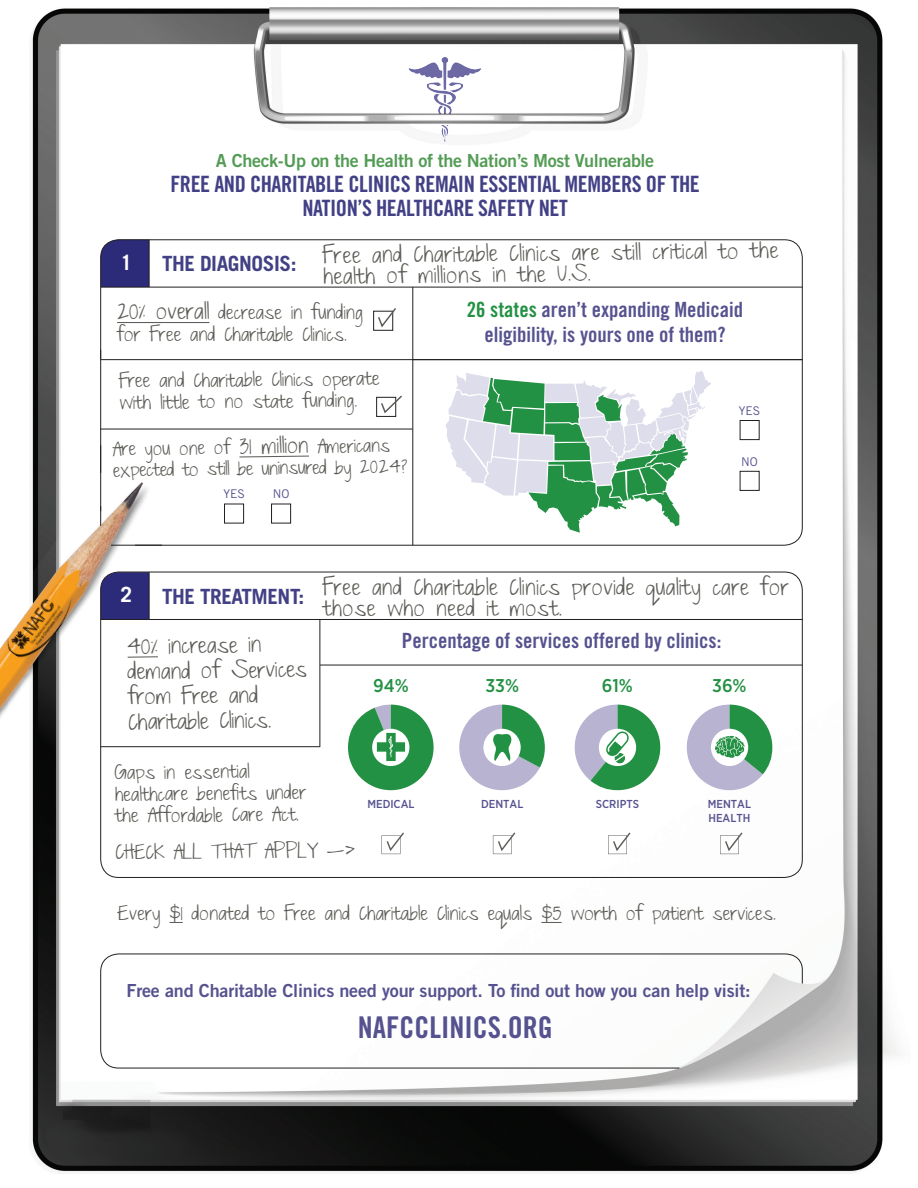
<style>
.page{position:relative;width:918px;height:1188px;background:#fff}
.page>*{position:absolute;margin:0;border:0;box-sizing:border-box;transform-origin:0 0}
.t1{font:30px "Trade Gothic LT Std Bd Cn 20";color:#56528f}
.t2{font:22.5px/24px "Trade Gothic LT Std Bd Cn 20";letter-spacing:-.02em;color:#434186;text-align:center}
.t3{font:21px/25.2px "Just The Way You Are";letter-spacing:.02em;color:#5d5d58}
.t4{font:21px/25.2px "Trade Gothic LT Std Bd Cn 20";color:#56528f;text-align:center}
.t5{font:700 21px "Trade Gothic LT Std";letter-spacing:-.02em;color:#434186}
.t6{font:700 21px "Trade Gothic LT Std";color:#fff}
.t7{font:500 18.45px "Gotham Narrow";color:#239143}
.t8{font:18px/21.6px "Just The Way You Are";color:#5d5d58}
.t9{font:18px "Trade Gothic LT Std Bd 2";letter-spacing:-.01em;color:#56528f}
.t10{font:18px "Trade Gothic LT Std Bd 2";letter-spacing:-.02em;color:#549c56}
.t11{font:17.55px/21.1px "Just The Way You Are";color:#5d5d58}
.t12{font:12px "Trade Gothic LT Std";color:#56528f}
.t13{font:500 11.55px/13.8px "Gotham Narrow";color:#56528f}
.s1{font-size:19.5px}
.s2{font-size:21px}
.s3{font-size:20.55px}
.s4{color:#239143}
</style>
<div class="page">
<img style="left:0;top:8px;width:899px;height:1165px">
<img style="left:404px;top:55px;width:78px;height:59px">
<img style="left:404px;top:125px;width:78px;height:34px">
<svg style="left:101px;top:572px;width:48px;height:47px;background:#2f2f79"></svg>
<svg style="left:100px;top:954px;width:703px;height:114px"></svg>
<hr style="left:101px;top:619px;width:701px;height:1px;background:#231f20">
<hr style="left:320px;top:619px;width:1px;height:128px;background:#231f20">
<hr style="left:320px;top:665px;width:482px;height:1px;background:#231f20">
<hr style="left:101px;top:746px;width:219px;height:1px;background:#231f20">
<hr style="left:149px;top:572px;width:1px;height:47px;background:#231f20">
<svg style="left:169px;top:922px;width:14px;height:1px"></svg>
<svg style="left:541px;top:922px;width:21px;height:1px"></svg>
<hr style="left:128px;top:656px;width:30px;height:2px;background:#5d5d58">
<img style="left:2px;top:582px;width:76px;height:85px">
<svg style="left:100px;top:239px;width:703px;height:307px"></svg>
<hr style="left:111px;top:545px;width:51px;height:1px;background:#231f20">
<svg style="left:100px;top:506px;width:1px;height:20px"></svg>
<svg style="left:720px;top:832px;width:23px;height:22px"></svg>
<svg style="left:493px;top:832px;width:22px;height:22px"></svg>
<svg style="left:569px;top:705px;width:91px;height:85px"></svg>
<svg style="left:608px;top:832px;width:23px;height:22px"></svg>
<svg style="left:453px;top:705px;width:92px;height:91px"></svg>
<svg style="left:382px;top:832px;width:22px;height:22px"></svg>
<svg style="left:681px;top:705px;width:91px;height:91px"></svg>
<svg style="left:348px;top:705px;width:86px;height:85px"></svg>
<p class="t6" style="left:120px;top:249px;width:13px">1</p>
<p class="t10" style="left:216px;top:149px;width:440px">A Check-Up on the Health of the Nation’s Most Vulnerable</p>
<p class="t2" style="left:170px;top:172px;width:531px">FREE AND CHARITABLE CLINICS REMAIN ESSENTIAL MEMBERS OF THE<br>NATION’S HEALTHCARE SAFETY NET</p>
<p class="t3" style="left:323px;top:247px;width:457px;line-height:20.4px;rotate:-1deg">Free and Charitable Clinics are still critical to the health of millions in the <span class="s1">U.S.</span></p>
<p class="t5" style="left:162px;top:251px;width:136px">THE DIAGNOSIS:</p>
<p class="t8" style="left:117px;top:302px;width:247px"><span class="s2">20% overall</span> decrease in funding for Free and Charitable Clinics.</p>
<p class="t8" style="left:119px;top:369px;width:262px">Free and Charitable Clinics operate with little to no state funding.</p>
<p class="t11" style="left:112px;top:439px;width:296px;rotate:-1deg">Are you one of <span class="s3">31 million</span> Americans expected to still be uninsured by 2024?</p>
<p class="t12" style="left:223px;top:487px;width:23px">YES</p>
<p class="t12" style="left:273px;top:487px;width:18px">NO</p>
<p class="t4" style="left:467px;top:297px;width:278px"><span class="s4">26 states</span> aren’t expanding Medicaid eligibility, is yours one of them?</p>
<p class="t12" style="left:739px;top:403px;width:23px">YES</p>
<p class="t12" style="left:741px;top:454px;width:18px">NO</p>
<p class="t6" style="left:120px;top:582px;width:13px">2</p>
<p class="t5" style="left:162px;top:583px;width:144px">THE TREATMENT:</p>
<p class="t3" style="left:127px;top:634px;width:181px;rotate:-1deg">40% increase in demand of Services from Free and<br>Charitable Clinics.</p>
<p class="t3" style="left:323px;top:577px;width:468px;line-height:21.1px">Free and Charitable Clinics provide quality care for those who need it most.</p>
<p class="t4" style="left:402px;top:628px;width:321px">Percentage of services offered by clinics:</p>
<p class="t7" style="left:373px;top:674px;width:37px">94%</p>
<p class="t7" style="left:485px;top:674px;width:35px">33%</p>
<p class="t7" style="left:602px;top:674px;width:33px">61%</p>
<p class="t7" style="left:712px;top:674px;width:36px">36%</p>
<p class="t8" style="left:115px;top:762px;width:193px">Gaps in essential healthcare benefits under the Affordable Care Act.</p>
<p class="t8" style="left:116px;top:841px;width:241px"><span class="s1">C</span>HECK ALL THAT APPLY <sup>_</sup><span class="s1">&gt;</span></p>
<p class="t13" style="left:367px;top:797px;width:49px">MEDICAL</p>
<p class="t13" style="left:481px;top:797px;width:44px">DENTAL</p>
<p class="t13" style="left:596px;top:797px;width:45px">SCRIPTS</p>
<p class="t13" style="left:708px;top:797px;width:45px">MENTAL<br>HEALTH</p>
<p class="t8" style="left:118px;top:903px;width:660px">Every $1 donated to Free and Charitable Clinics equals $5 worth of patient services.</p>
<p class="t9" style="left:127px;top:979px;width:626px">Free and Charitable Clinics need your support. To find out how you can help visit:</p>
<p class="t1" style="left:358px;top:1009px;width:196px">NAFCCLINICS.ORG</p>
</div>
